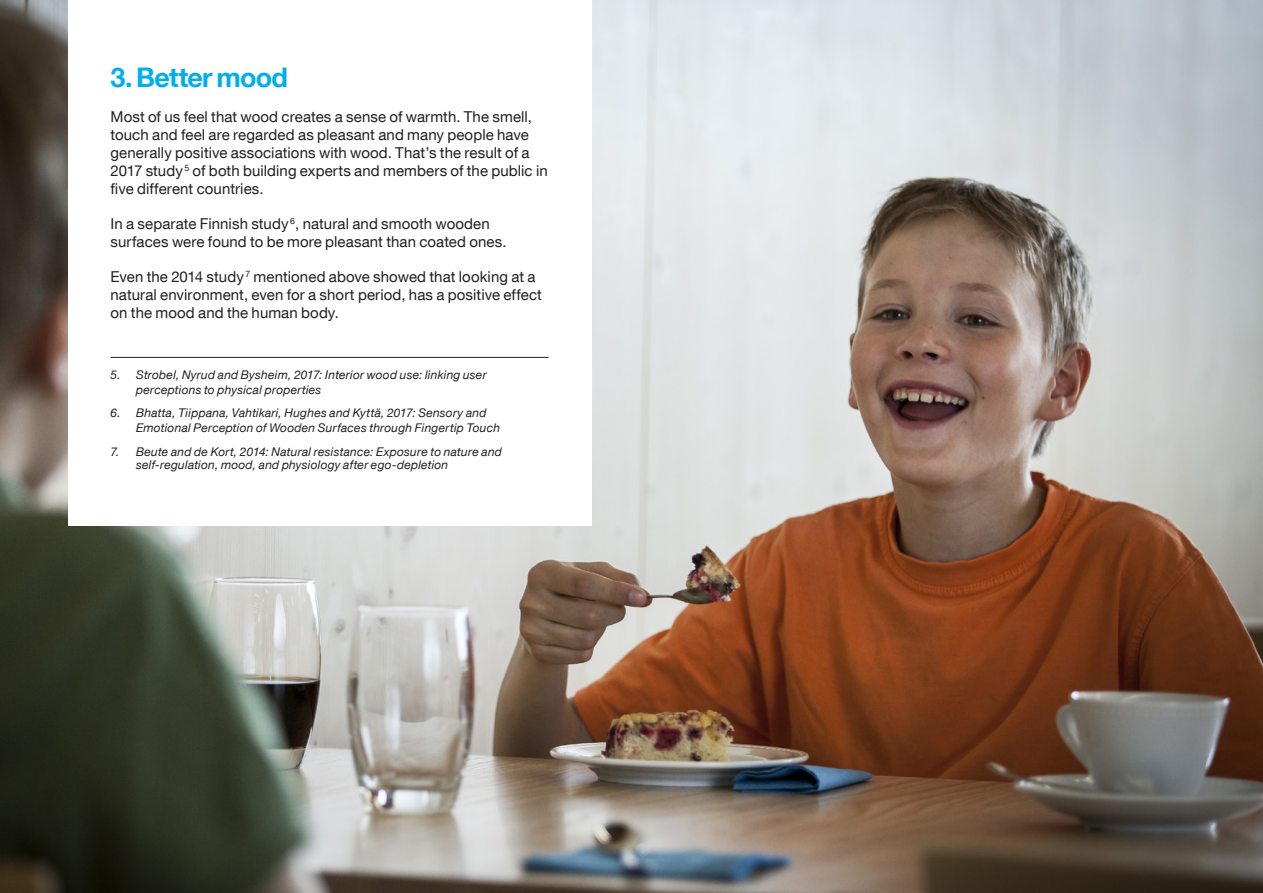
<style>
.page{position:relative;width:1263px;height:893px;background:#fff}
.page>*{position:absolute;margin:0;border:0;box-sizing:border-box;transform-origin:0 0}
.Rubrik_mindre{font:700 27px "Helvetica Neue LT Com";letter-spacing:-.03em;color:#00aeef}
.Brödtext{font:15px/18px "Helvetica Neue LT Com";letter-spacing:.005em;color:#231f20}
.Källhandvisning{font:italic 12px/15px "Helvetica Neue LT Com";letter-spacing:.015em;color:#231f20}
</style>
<div class="page">
<img style="left:0;top:0;width:1263px;height:893px">
<div style="left:68px;top:0;width:523px;height:525px;background:#fff"></div>
<hr style="left:111px;top:357px;width:438px;height:1px;background:#231f20">
<p class="Rubrik_mindre" style="left:111px;top:61px;width:179px">3. Better mood</p>
<p class="Brödtext" style="left:111px;top:108px;width:439px">Most of us feel that wood creates a sense of warmth. The smell, touch and feel are regarded as pleasant and many people have generally positive associations with wood. That’s the result of a 2017 study <sup>5</sup> of both building experts and members of the public in five different countries.</p>
<p class="Brödtext" style="left:111px;top:215px;width:398px">In a separate Finnish study <sup>6</sup>, natural and smooth wooden surfaces were found to be more pleasant than coated ones.</p>
<p class="Brödtext" style="left:111px;top:268px;width:433px">Even the 2014 study <sup>7</sup> mentioned above showed that looking at a natural environment, even for a short period, has a positive effect on the mood and the human body.</p>
<p class="Källhandvisning" style="left:136px;top:366px;width:352px;text-indent:-26px">5. Strobel, Nyrud and Bysheim, 2017: Interior wood use: linking user perceptions to physical properties</p>
<p class="Källhandvisning" style="left:136px;top:405px;width:365px;text-indent:-26px">6. Bhatta, Tiippana, Vahtikari, Hughes and Kyttä, 2017: Sensory and<br>Emotional Perception of Wooden Surfaces through Fingertip Touch</p>
<p class="Källhandvisning" style="left:136px;top:444px;width:367px;line-height:13.5px;text-indent:-26px">7. Beute and de Kort, 2014: Natural resistance: Exposure to nature and self-regulation, mood, and physiology after ego-depletion</p>
</div>
